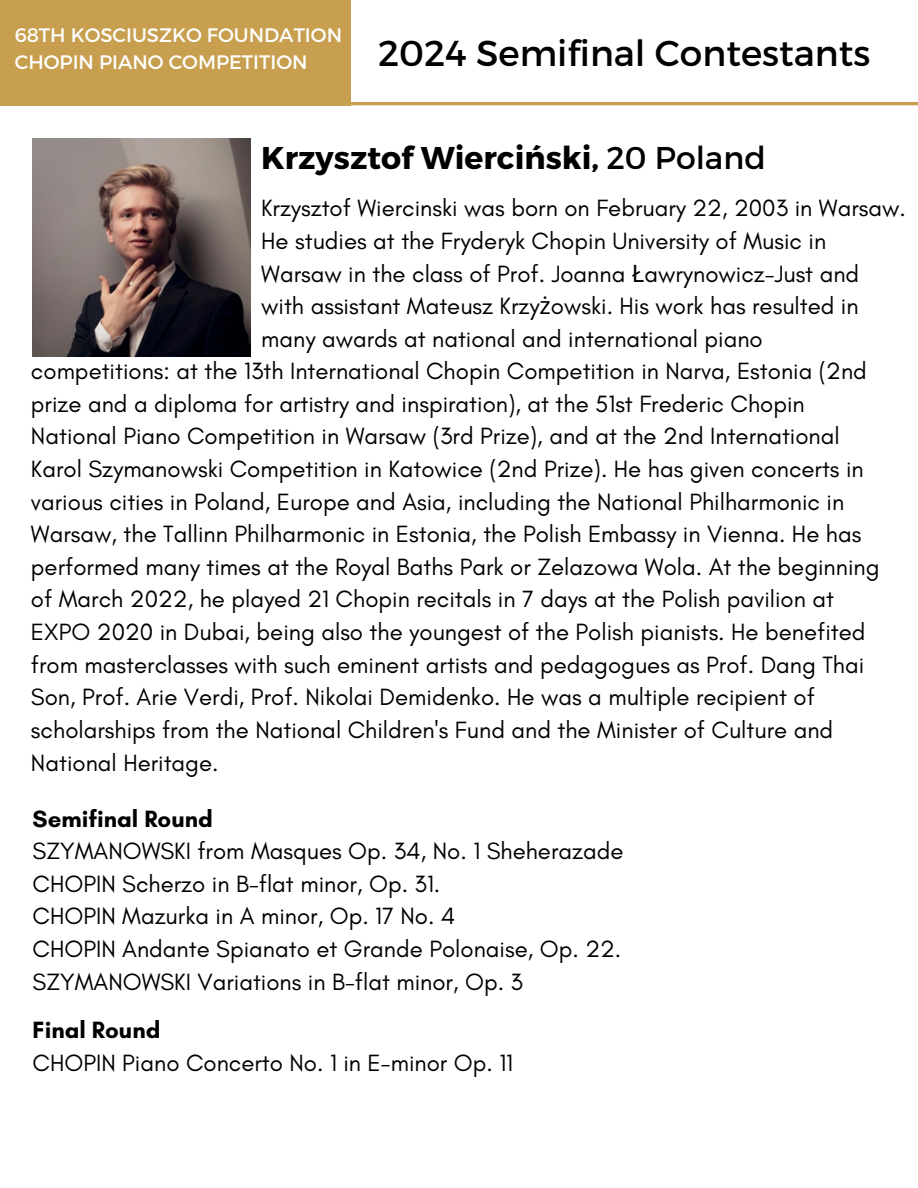
<style>
.page{position:relative;width:918px;height:1188px;background:#fff}
.page>*{position:absolute;margin:0;border:0;box-sizing:border-box;transform-origin:0 0}
.t1{font:36px "Montserrat";color:#000}
.t2{font:700 31.5px "Montserrat";color:#000}
.t3{font:24px/32.7px "Glacial Indifference";color:#000}
.t4{font:19.5px "Montserrat";color:#fff}
.s1{font-weight:400}
.s2{font-family:"Noto Sans"}
.s3{font-weight:700}
</style>
<div class="page">
<div style="left:0;top:0;width:350px;height:105px;background:#c79f4f"></div>
<hr style="left:327px;top:102px;width:591px;height:3px;background:#c79f4f">
<img style="left:33px;top:139px;width:218px;height:218px">
<p class="t4" style="left:15px;top:22px;width:329px">68TH KOSCIUSZKO FOUNDATION</p>
<h1 class="t4" style="left:15px;top:49px;width:294px">CHOPIN PIANO COMPETITION</h1>
<p class="t1" style="left:378px;top:30px;width:494px">2024 Semifinal Contestants</p>
<h2 class="t2" style="left:261px;top:137px;width:506px">Krzysztof Wierciński, <span class="s1">20 Poland</span></h2>
<h3 class="t3" style="left:261px;top:192px;width:646px">Krzysztof Wiercinski was born on February 22, 2003 in Warsaw.<br>He studies at the Fryderyk Chopin University of Music in Warsaw in the class of Prof. Joanna <span class="s2">Ł</span>awrynowicz-Just and with assistant Mateusz Krzy<span class="s2">ż</span>owski. His work has resulted in many awards at national and international piano</h3>
<h3 class="t3" style="left:31px;top:354px;width:850px">competitions: at the 13th International Chopin Competition in Narva, Estonia (2nd prize and a diploma for artistry and inspiration), at the 51st Frederic Chopin National Piano Competition in Warsaw (3rd Prize), and at the 2nd International Karol Szymanowski Competition in Katowice (2nd Prize). He has given concerts in various cities in Poland, Europe and Asia, including the National Philharmonic in Warsaw, the Tallinn Philharmonic in Estonia, the Polish Embassy in Vienna. He has performed many times at the Royal Baths Park or Zelazowa Wola. At the beginning of March 2022, he played 21 Chopin recitals in 7 days at the Polish pavilion at EXPO 2020 in Dubai, being also the youngest of the Polish pianists. He benefited from masterclasses with such eminent artists and pedagogues as Prof. Dang Thai Son, Prof. Arie Verdi, Prof. Nikolai Demidenko. He was a multiple recipient of scholarships from the National Children's Fund and the Minister of Culture and National Heritage.</h3>
<h3 class="t3" style="left:33px;top:802px;width:592px"><span class="s3">Semifinal Round<br></span>SZYMANOWSKI from Masques Op. 34, No. 1 Sheherazade CHOPIN Scherzo in B-flat minor, Op. 31.<br>CHOPIN Mazurka in A minor, Op. 17 No. 4<br>CHOPIN Andante Spianato et Grande Polonaise, Op. 22.<br>SZYMANOWSKI Variations in B-flat minor, Op. 3</h3>
<h3 class="t3" style="left:33px;top:1014px;width:482px"><span class="s3">Final Round<br></span>CHOPIN Piano Concerto No. 1 in E-minor Op. 11</h3>
</div>
